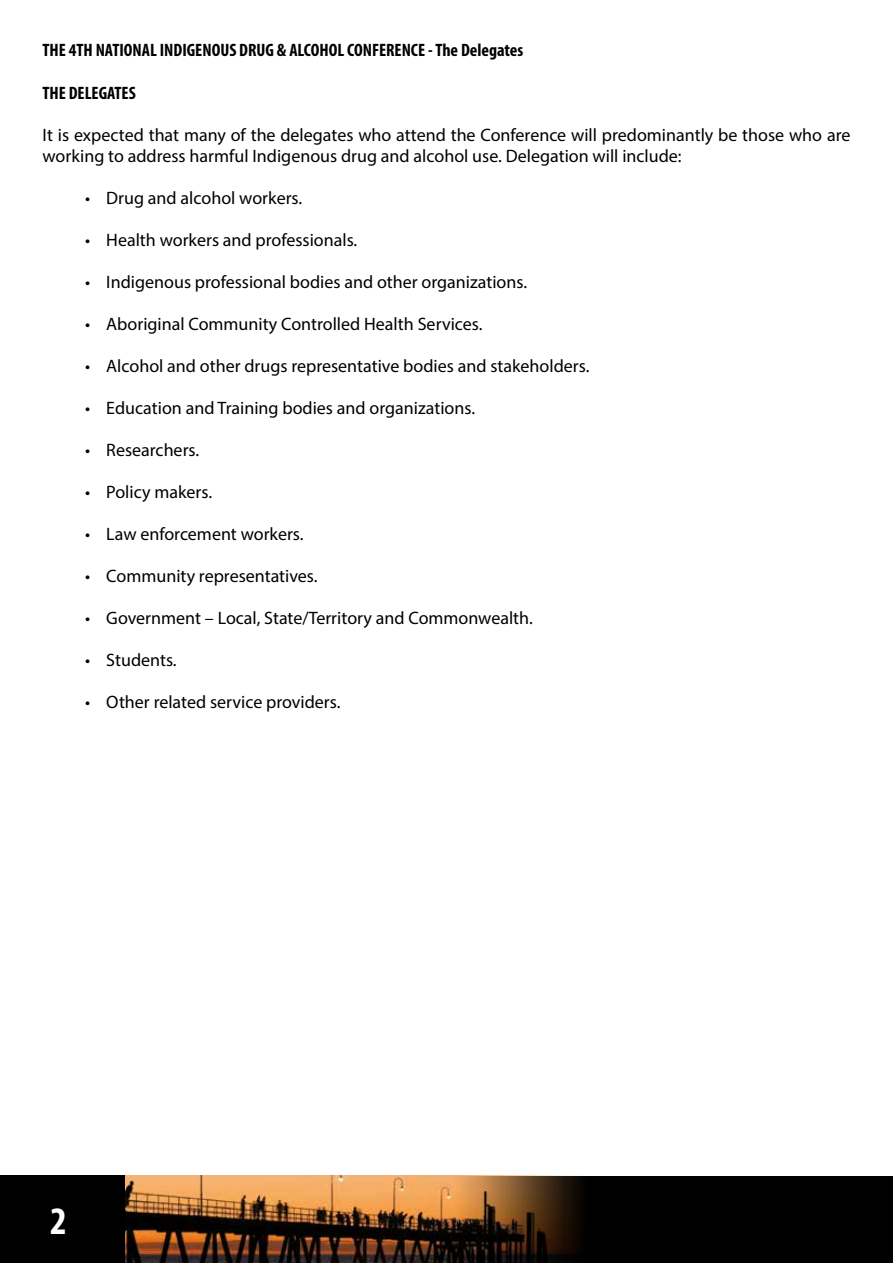
<style>
.page{position:relative;width:893px;height:1263px;background:#fff}
.page>*{position:absolute;margin:0;border:0;box-sizing:border-box;transform-origin:0 0}
.t1{font:700 condensed 39px "Myriad Pro";color:#fff}
.t2{font:18px/21px "Myriad Pro";color:#000}
.t3{font:700 condensed 18px "Myriad Pro";color:#000}
</style>
<div class="page">
<div style="left:0;top:1176px;width:125px;height:87px;background:#000"></div>
<div style="left:125px;top:1176px;width:768px;height:87px;background:#000"></div>
<img style="left:125px;top:1176px;width:455px;height:87px">
<p class="t3" style="left:43px;top:39px;width:482px">THE 4TH NATIONAL INDIGENOUS DRUG &amp; ALCOHOL CONFERENCE - The Delegates</p>
<p class="t3" style="left:43px;top:81px;width:95px">THE DELEGATES</p>
<p class="t2" style="left:43px;top:124px;width:809px">It is expected that many of the delegates who attend the Conference will predominantly be those who are working to address harmful Indigenous drug and alcohol use. Delegation will include:</p>
<p class="t2" style="left:85px;top:187px;width:219px">• Drug and alcohol workers.</p>
<p class="t2" style="left:85px;top:229px;width:274px">• Health workers and professionals.</p>
<p class="t2" style="left:85px;top:271px;width:444px">• Indigenous professional bodies and other organizations.</p>
<p class="t2" style="left:85px;top:313px;width:399px">• Aboriginal Community Controlled Health Services.</p>
<p class="t2" style="left:85px;top:355px;width:506px">• Alcohol and other drugs representative bodies and stakeholders.</p>
<p class="t2" style="left:85px;top:397px;width:392px">• Education and Training bodies and organizations.</p>
<p class="t2" style="left:85px;top:439px;width:116px">• Researchers.</p>
<p class="t2" style="left:85px;top:481px;width:129px">• Policy makers.</p>
<p class="t2" style="left:85px;top:523px;width:220px">• Law enforcement workers.</p>
<p class="t2" style="left:85px;top:565px;width:234px">• Community representatives.</p>
<p class="t2" style="left:85px;top:607px;width:449px">• Government – Local, State/Territory and Commonwealth.</p>
<p class="t2" style="left:85px;top:649px;width:93px">• Students.</p>
<p class="t2" style="left:85px;top:691px;width:257px">• Other related service providers.</p>
<h1 class="t1" style="left:50px;top:1197px;width:18px">2</h1>
</div>
